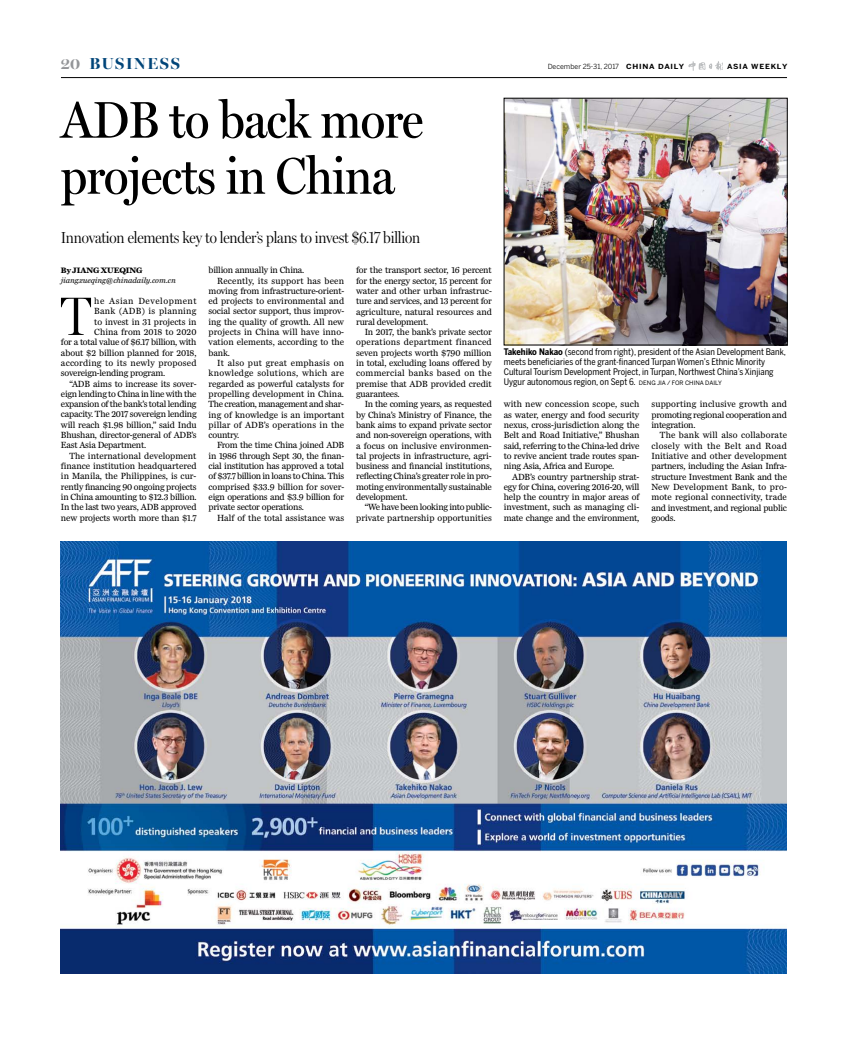
<style>
.page{position:relative;width:848px;height:1038px;background:#fff}
.page>*{position:absolute;margin:0;border:0;box-sizing:border-box;transform-origin:0 0}
.t1{font:300 54.4px "Miller Headline";color:#000}
.t2{font:52px/56px "Miller Headline";letter-spacing:-.01em;color:#000}
.t3{font:300 16px "Miller Headline";letter-spacing:-.01em;color:#000}
.t4{font:700 16px "Big Miller";letter-spacing:.1em;color:#004579}
.t5{font:9.2px/10.3px "Miller Daily Two";letter-spacing:-.015em;color:#000;text-align:justify}
.t6{font:9.2px "Miller Daily Two";letter-spacing:.025em;color:#000}
.t7{font:9.2px "Miller Daily Two";letter-spacing:.02em;color:#000}
.t8{font:9.2px "Miller Daily Two";letter-spacing:.005em;color:#000}
.t9{font:9.2px "Miller Daily Two";letter-spacing:.01em;color:#000}
.t10{font:9.2px "Miller Daily Two";letter-spacing:.015em;color:#000}
.t11{font:9.2px "Miller Daily Two";letter-spacing:.055em;color:#000}
.t12{font:9px/10px "Benton Sans Cond";color:#000}
.t13{font:italic 8px "Miller Daily Two";letter-spacing:-.01em;color:#000}
.t14{font:700 8px "Miller Daily Two";letter-spacing:-.01em;color:#000}
.t15{font:7px "Benton Sans";color:#000}
.t16{font:700 7px "Benton Sans";letter-spacing:.1em;color:#000;scale:1.1 1}
.s1{color:#939598}
.s2{font-weight:700}
.s3{font-family:"Benton Sans";font-size:6px}
</style>
<div class="page">
<img style="left:506px;top:100px;width:279px;height:243px">
<img style="left:61px;top:541px;width:725px;height:432px">
<hr style="left:61px;top:77px;width:726px;height:1px;background:#000">
<svg style="left:688px;top:61px;width:35px;height:10px"></svg>
<h3 class="t4" style="left:61px;top:54px;width:120px"><span class="s1">20</span> BUSINESS</h3>
<p class="t15" style="left:547px;top:62px;width:138px">December 25-31, 2017 <span class="s2">CHINA DAILY</span></p>
<p class="t16" style="left:727px;top:62px;width:56px">ASIA WEEKLY</p>
<h2 class="t2" style="left:61px;top:93px;width:364px">ADB to back more projects in China</h2>
<h3 class="t3" style="left:61px;top:229px;width:360px">Innovation elements key to lender’s plans to invest $6.17 billion</h3>
<p class="t14" style="left:61px;top:266px;width:83px">By JIANG XUEQING</p>
<p class="t13" style="left:61px;top:276px;width:116px">jiangxueqing@chinadaily.com.cn</p>
<h1 class="t1" style="left:61px;top:285px;width:32px">T</h1>
<p class="t11" style="left:94px;top:295px;width:104px">he Asian Development</p>
<p class="t6" style="left:94px;top:305px;width:104px">Bank (ADB) is planning</p>
<p class="t5" style="left:94px;top:316px;width:104px">to invest in 31 projects in</p>
<p class="t8" style="left:94px;top:326px;width:104px">China from 2018 to 2020</p>
<p class="t5" style="left:61px;top:337px;width:137px">for a total value of $6.17 billion, with</p>
<p class="t5" style="left:61px;top:347px;width:137px">about $2 billion planned for 2018,</p>
<p class="t7" style="left:61px;top:357px;width:137px">according to its newly proposed</p>
<p class="t5" style="left:61px;top:368px;width:106px">sovereign-lending program.</p>
<p class="t5" style="left:69px;top:378px;width:129px">“ADB aims to increase its sover-</p>
<p class="t5" style="left:61px;top:388px;width:137px">eign lending to China in line with the</p>
<p class="t5" style="left:61px;top:399px;width:137px">expansion of the bank’s total lending</p>
<p class="t5" style="left:61px;top:409px;width:137px">capacity. The 2017 sovereign lending</p>
<p class="t5" style="left:61px;top:419px;width:137px">will reach $1.98 billion,” said Indu</p>
<p class="t5" style="left:61px;top:429px;width:137px">Bhushan, director-general of ADB’s</p>
<p class="t5" style="left:61px;top:440px;width:87px">East Asia Department.</p>
<p class="t8" style="left:69px;top:450px;width:128px">The international development</p>
<p class="t5" style="left:61px;top:460px;width:137px">finance institution headquartered</p>
<p class="t5" style="left:61px;top:471px;width:137px">in Manila, the Philippines, is cur-</p>
<p class="t5" style="left:61px;top:481px;width:137px">rently financing 90 ongoing projects</p>
<p class="t5" style="left:61px;top:491px;width:137px">in China amounting to $12.3 billion.</p>
<p class="t5" style="left:61px;top:502px;width:137px">In the last two years, ADB approved</p>
<p class="t5" style="left:61px;top:512px;width:137px">new projects worth more than $1.7</p>
<p class="t5" style="left:208px;top:265px;width:97px">billion annually in China.</p>
<p class="t7" style="left:217px;top:275px;width:128px">Recently, its support has been</p>
<p class="t5" style="left:208px;top:285px;width:137px">moving from infrastructure-orient-</p>
<p class="t5" style="left:208px;top:296px;width:137px">ed projects to environmental and</p>
<p class="t5" style="left:208px;top:306px;width:137px">social sector support, thus improv-</p>
<p class="t5" style="left:208px;top:316px;width:137px">ing the quality of growth. All new</p>
<p class="t9" style="left:208px;top:326px;width:137px">projects in China will have inno-</p>
<p class="t5" style="left:208px;top:337px;width:137px">vation elements, according to the</p>
<p class="t5" style="left:208px;top:347px;width:23px">bank.</p>
<p class="t6" style="left:217px;top:357px;width:129px">It also put great emphasis on</p>
<p class="t6" style="left:208px;top:367px;width:137px">knowledge solutions, which are</p>
<p class="t5" style="left:208px;top:378px;width:137px">regarded as powerful catalysts for</p>
<p class="t5" style="left:208px;top:388px;width:137px">propelling development in China.</p>
<p class="t5" style="left:208px;top:399px;width:137px">The creation, management and shar-</p>
<p class="t5" style="left:208px;top:409px;width:137px">ing of knowledge is an important</p>
<p class="t10" style="left:208px;top:419px;width:137px">pillar of ADB’s operations in the</p>
<p class="t5" style="left:208px;top:430px;width:32px">country.</p>
<p class="t5" style="left:217px;top:440px;width:129px">From the time China joined ADB</p>
<p class="t5" style="left:208px;top:450px;width:137px">in 1986 through Sept 30, the finan-</p>
<p class="t5" style="left:208px;top:460px;width:137px">cial institution has approved a total</p>
<p class="t5" style="left:208px;top:471px;width:137px">of $37.7 billion in loans to China. This</p>
<p class="t5" style="left:208px;top:481px;width:137px">comprised $33.9 billion for sover-</p>
<p class="t5" style="left:208px;top:491px;width:137px">eign operations and $3.9 billion for</p>
<p class="t5" style="left:208px;top:502px;width:97px">private sector operations.</p>
<p class="t5" style="left:217px;top:512px;width:129px">Half of the total assistance was</p>
<p class="t5" style="left:356px;top:265px;width:137px">for the transport sector, 16 percent for the energy sector, 15 percent for water and other urban infrastruc&shy;ture and services, and 13 percent for agriculture, natural resources and rural development.</p>
<p class="t5" style="left:356px;top:327px;width:137px;text-indent:9px">In 2017, the bank’s private sector operations department financed seven projects worth $790 million in total, excluding loans offered by commercial banks based on the premise that ADB provided credit guarantees.</p>
<p class="t5" style="left:356px;top:399px;width:137px;text-indent:9px">In the coming years, as requested by China’s Ministry of Finance, the bank aims to expand private sector and non-sovereign operations, with a focus on inclusive environmen&shy;tal projects in infrastructure, agri&shy;business and financial institutions, reflecting China’s greater role in pro&shy;moting environmentally sustainable development.</p>
<p class="t5" style="left:356px;top:502px;width:137px;text-align:right">“We have been looking into public&shy;private partnership opportunities</p>
<p class="t12" style="left:504px;top:347px;width:284px"><span class="s2">Takehiko Nakao</span> (second from right), president of the Asian Development Bank, meets beneficiaries of the grant-financed Turpan Women’s Ethnic Minority Cultural Tourism Development Project, in Turpan, Northwest China’s Xinjiang Uygur autonomous region, on Sept 6. <span class="s3">DENG JIA / FOR CHINA DAILY</span></p>
<p class="t5" style="left:504px;top:399px;width:137px">with new concession scope, such as water, energy and food security nexus, cross-jurisdiction along the Belt and Road Initiative,” Bhushan said, referring to the China-led drive to revive ancient trade routes span&shy;ning Asia, Africa and Europe.</p>
<p class="t5" style="left:504px;top:471px;width:137px;text-indent:9px">ADB’s country partnership strat&shy;egy for China, covering 2016-20, will help the country in major areas of investment, such as managing cli&shy;mate change and the environment,</p>
<p class="t5" style="left:651px;top:399px;width:137px">supporting inclusive growth and promoting regional cooperation and integration.</p>
<p class="t5" style="left:651px;top:430px;width:137px;text-indent:9px">The bank will also collaborate closely with the Belt and Road Initiative and other development partners, including the Asian Infra&shy;structure Investment Bank and the New Development Bank, to pro&shy;mote regional connectivity, trade and investment, and regional public goods.</p>
</div>
